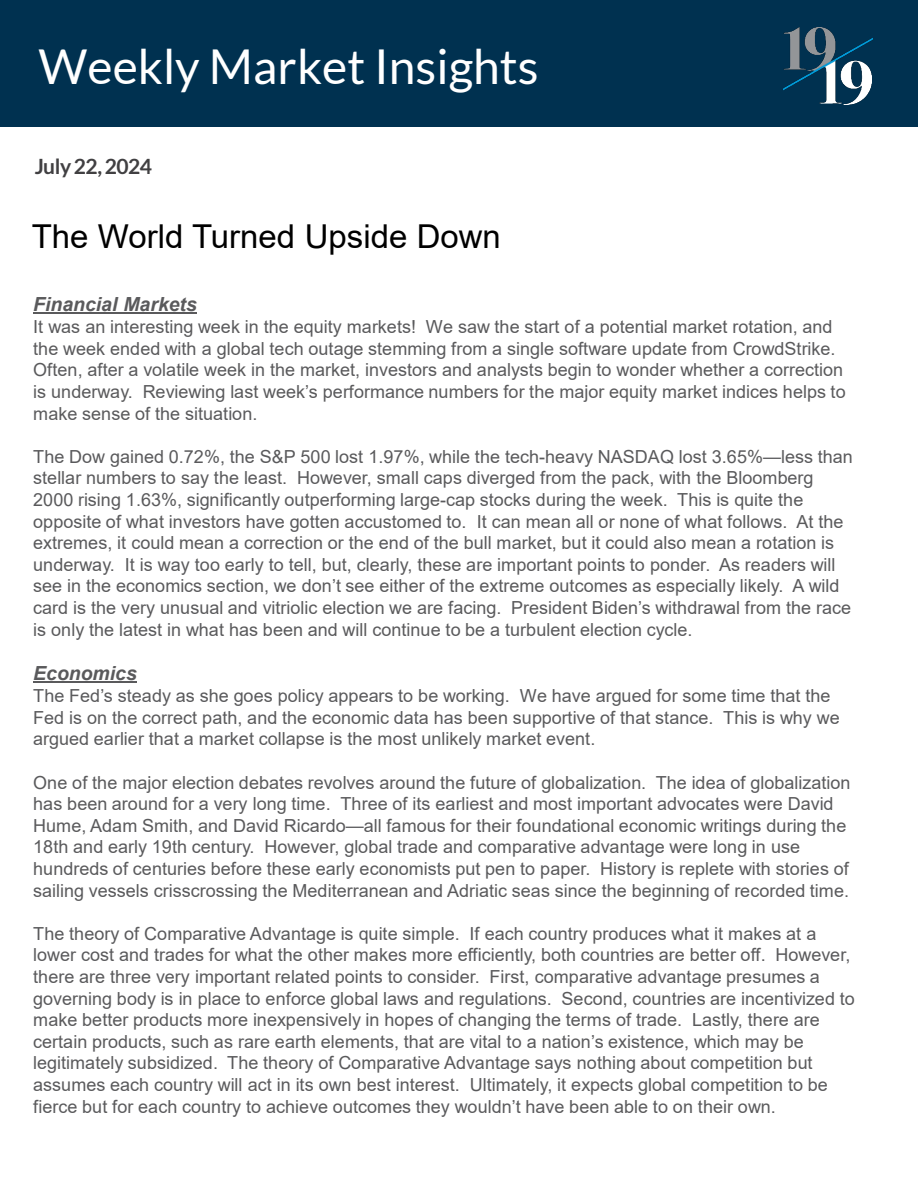
<style>
.page{position:relative;width:918px;height:1188px;background:#fff}
.page>*{position:absolute;margin:0;border:0;box-sizing:border-box;transform-origin:0 0}
.t1{font:48px "Lato";color:#fff}
.t2{font:33px "Arial";color:#000}
.t3{font:700 21px "Lato";letter-spacing:-.025em;color:#414042}
.t4{font:italic 700 19.5px "Arial";color:#5a5a5c}
.t5{font:18px/21.6px "Arial";letter-spacing:.005em;color:#5a5a5c}
</style>
<div class="page">
<hr style="left:33px;top:312px;width:164px;height:2px;background:#5a5a5c">
<hr style="left:33px;top:681px;width:104px;height:2px;background:#5a5a5c">
<div style="left:0;top:0;width:918px;height:126px;background:#003150"></div>
<img style="left:783px;top:27px;width:90px;height:78px">
<p class="t1" style="left:39px;top:40px;width:502px">Weekly Market Insights</p>
<p class="t3" style="left:35px;top:154px;width:119px">July 22, 2024</p>
<p class="t2" style="left:32px;top:213px;width:471px">The World Turned Upside Down</p>
<p class="t4" style="left:33px;top:291px;width:165px">Financial Markets</p>
<p class="t5" style="left:33px;top:316px;width:814px">It was an interesting week in the equity markets! We saw the start of a potential market rotation, and the week ended with a global tech outage stemming from a single software update from CrowdStrike.<br>Often, after a volatile week in the market, investors and analysts begin to wonder whether a correction is underway. Reviewing last week’s performance numbers for the major equity market indices helps to make sense of the situation.</p>
<p class="t5" style="left:33px;top:446px;width:821px">The Dow gained 0.72%, the S&amp;P 500 lost 1.97%, while the tech-heavy NASDAQ lost 3.65%—less than stellar numbers to say the least. However, small caps diverged from the pack, with the Bloomberg 2000 rising 1.63%, significantly outperforming large-cap stocks during the week. This is quite the opposite of what investors have gotten accustomed to. It can mean all or none of what follows. At the extremes, it could mean a correction or the end of the bull market, but it could also mean a rotation is underway. It is way too early to tell, but, clearly, these are important points to ponder. As readers will see in the economics section, we don’t see either of the extreme outcomes as especially likely. A wild card is the very unusual and vitriolic election we are facing. President Biden’s withdrawal from the race is only the latest in what has been and will continue to be a turbulent election cycle.</p>
<p class="t4" style="left:33px;top:660px;width:105px">Economics</p>
<p class="t5" style="left:33px;top:685px;width:808px">The Fed’s steady as she goes policy appears to be working. We have argued for some time that the<br>Fed is on the correct path, and the economic data has been supportive of that stance. This is why we argued earlier that a market collapse is the most unlikely market event.</p>
<p class="t5" style="left:33px;top:771px;width:819px">One of the major election debates revolves around the future of globalization. The idea of globalization has been around for a very long time. Three of its earliest and most important advocates were David Hume, Adam Smith, and David Ricardo—all famous for their foundational economic writings during the 18th and early 19th century. However, global trade and comparative advantage were long in use hundreds of centuries before these early economists put pen to paper. History is replete with stories of sailing vessels crisscrossing the Mediterranean and Adriatic seas since the beginning of recorded time.</p>
<p class="t5" style="left:33px;top:923px;width:823px">The theory of Comparative Advantage is quite simple. If each country produces what it makes at a lower cost and trades for what the other makes more efficiently, both countries are better off. However, there are three very important related points to consider. First, comparative advantage presumes a governing body is in place to enforce global laws and regulations. Second, countries are incentivized to make better products more inexpensively in hopes of changing the terms of trade. Lastly, there are certain products, such as rare earth elements, that are vital to a nation’s existence, which may be legitimately subsidized. The theory of Comparative Advantage says nothing about competition but assumes each country will act in its own best interest. Ultimately, it expects global competition to be fierce but for each country to achieve outcomes they wouldn’t have been able to on their own.</p>
</div>
